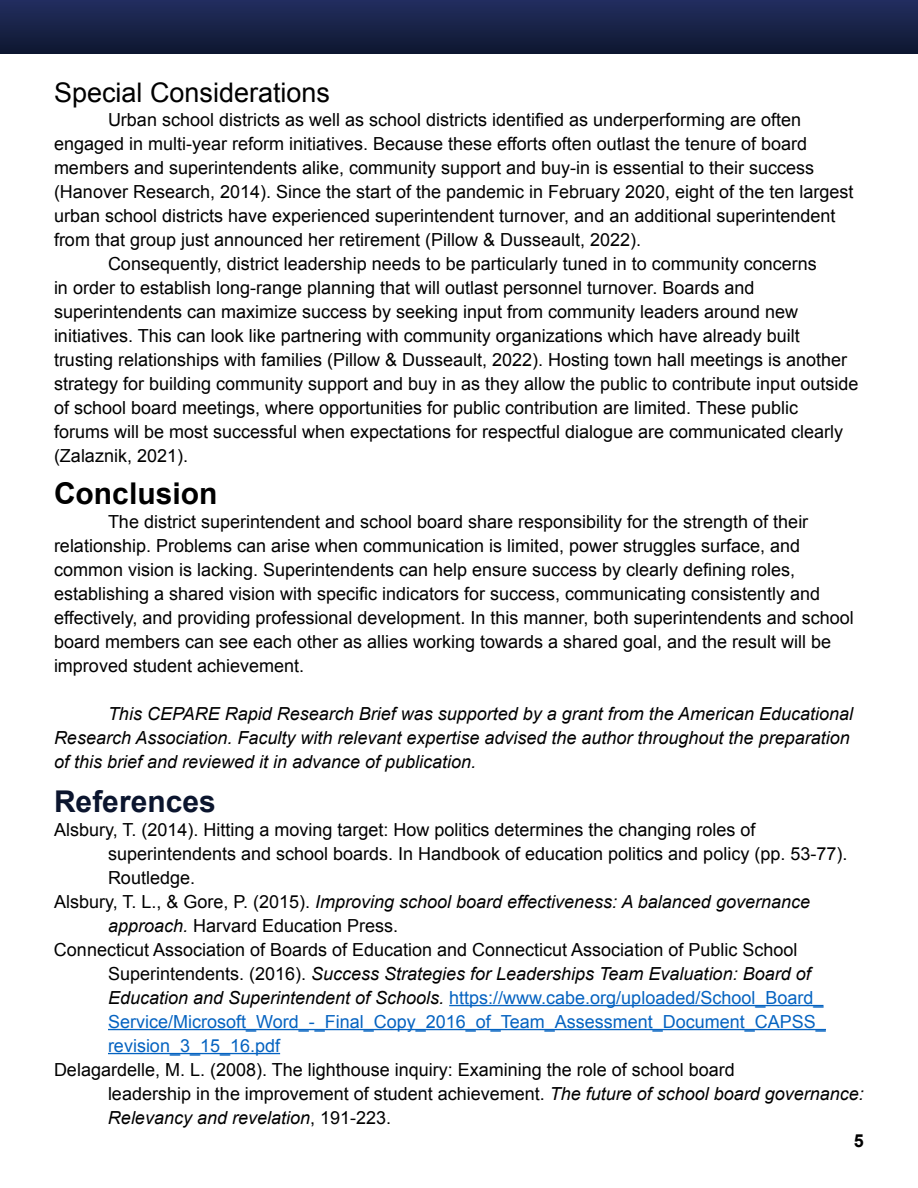
<style>
.page{position:relative;width:918px;height:1188px;background:#fff}
.page>*{position:absolute;margin:0;border:0;box-sizing:border-box;transform-origin:0 0}
.t1{font:700 30px "Arial";color:#000}
.t2{font:700 30px "Arial";color:#0b152e}
.t3{font:27px "Arial";color:#000}
.t4{font:18px/24px "Arial";color:#000}
.t5{font:italic 18px/24px "Arial";color:#000}
.t6{font:18px/24px "Arial";color:#0563c1}
.t7{font:700 18px "Arial";color:#000}
.s1{font-style:normal}
.s2{font-style:italic}
.s3{font-style:italic;color:#000}
</style>
<div class="page">
<div style="left:0;top:0;width:918px;height:54px;background:linear-gradient(to bottom,#232e5f,#0e1730)"></div>
<hr style="left:449px;top:1005px;width:374px;height:1px;background:#0563c1">
<hr style="left:108px;top:1029px;width:718px;height:1px;background:#0563c1">
<hr style="left:108px;top:1053px;width:172px;height:1px;background:#0563c1">
<h3 class="t3" style="left:54px;top:75px;width:278px">Special Considerations</h3>
<p class="t4" style="left:54px;top:108px;width:801px;text-indent:54px">Urban school districts as well as school districts identified as underperforming are often engaged in multi-year reform initiatives. Because these efforts often outlast the tenure of board members and superintendents alike, community support and buy-in is essential to their success (Hanover Research, 2014). Since the start of the pandemic in February 2020, eight of the ten largest urban school districts have experienced superintendent turnover, and an additional superintendent from that group just announced her retirement (Pillow &amp; Dusseault, 2022).</p>
<p class="t4" style="left:54px;top:252px;width:806px;text-indent:54px">Consequently, district leadership needs to be particularly tuned in to community concerns<br>in order to establish long-range planning that will outlast personnel turnover. Boards and superintendents can maximize success by seeking input from community leaders around new initiatives. This can look like partnering with community organizations which have already built trusting relationships with families (Pillow &amp; Dusseault, 2022). Hosting town hall meetings is another strategy for building community support and buy in as they allow the public to contribute input outside of school board meetings, where opportunities for public contribution are limited. These public<br>forums will be most successful when expectations for respectful dialogue are communicated clearly (Zalaznik, 2021).</p>
<h2 class="t1" style="left:54px;top:474px;width:165px">Conclusion</h2>
<p class="t4" style="left:54px;top:510px;width:801px;text-indent:54px">The district superintendent and school board share responsibility for the strength of their relationship. Problems can arise when communication is limited, power struggles surface, and common vision is lacking. Superintendents can help ensure success by clearly defining roles, establishing a shared vision with specific indicators for success, communicating consistently and effectively, and providing professional development. In this manner, both superintendents and school board members can see each other as allies working towards a shared goal, and the result will be improved student achievement.</p>
<p class="t5" style="left:54px;top:702px;width:801px;text-indent:54px">This CEPARE Rapid Research Brief was supported by a grant from the American Educational<br>Research Association. Faculty with relevant expertise advised the author throughout the preparation of this brief and reviewed it in advance of publication.</p>
<h2 class="t2" style="left:54px;top:781px;width:163px">References</h2>
<p class="t4" style="left:54px;top:818px;width:703px">Alsbury, T. (2014). Hitting a moving target: How politics determines the changing roles of</p>
<p class="t4" style="left:108px;top:842px;width:741px">superintendents and school boards. In Handbook of education politics and policy (pp. 53-77).<br>Routledge.</p>
<p class="t5" style="left:54px;top:890px;width:758px"><span class="s1">Alsbury, T. L., &amp; Gore, P. (2015).</span> Improving school board effectiveness: A balanced governance</p>
<p class="t4" style="left:108px;top:914px;width:292px"><span class="s2">approach.</span> Harvard Education Press.</p>
<p class="t4" style="left:54px;top:938px;width:745px">Connecticut Association of Boards of Education and Connecticut Association of Public School</p>
<p class="t5" style="left:108px;top:962px;width:704px"><span class="s1">Superintendents. (2016).</span> Success Strategies for Leaderships Team Evaluation: Board of</p>
<p class="t6" style="left:108px;top:986px;width:719px"><span class="s3">Education and Superintendent of Schools.</span> https://www.cabe.org/uploaded/School_Board_<br>Service/Microsoft_Word_-_Final_Copy_2016_of_Team_Assessment_Document_CAPSS_ revision_3_15_16.pdf</p>
<p class="t4" style="left:54px;top:1058px;width:682px">Delagardelle, M. L. (2008). The lighthouse inquiry: Examining the role of school board</p>
<p class="t4" style="left:108px;top:1082px;width:757px">leadership in the improvement of student achievement. <span class="s2">The future of school board governance:<br>Relevancy and revelation</span>, 191-223.</p>
<p class="t7" style="left:854px;top:1129px;width:12px">5</p>
</div>
